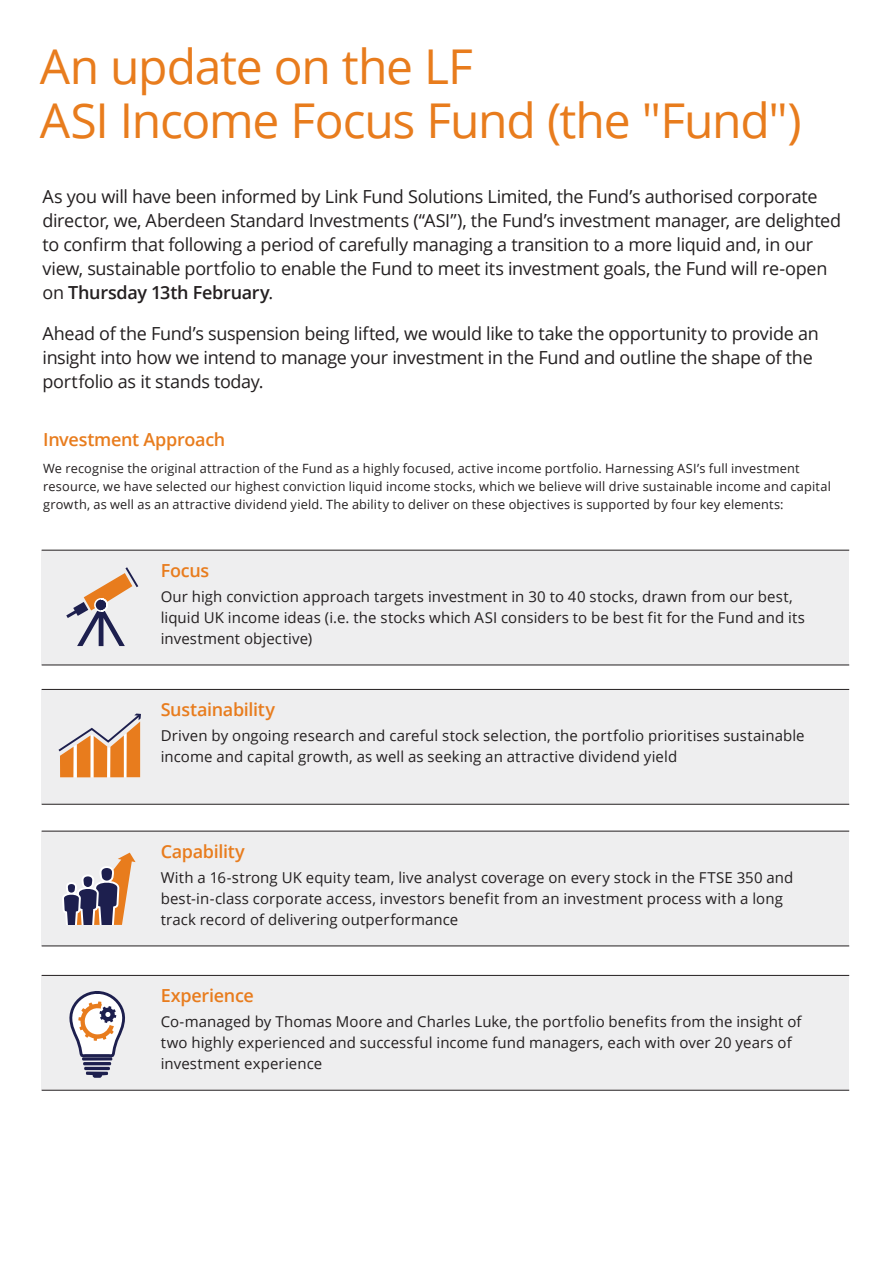
<style>
.page{position:relative;width:893px;height:1263px;background:#fff}
.page>*{position:absolute;margin:0;border:0;box-sizing:border-box;transform-origin:0 0}
._01_Main_Headline{font:48px/54px "Open Sans";letter-spacing:-.025em;color:#e87c1d}
._02_Intro_Paragraph{font:18px/24px "Open Sans";letter-spacing:-.02em;color:#231f20}
._13_Section_Head_12p{font:600 18px "Open Sans";letter-spacing:-.015em;color:#e87c1d}
._03_Body_Text{font:15px/21px "Open Sans";letter-spacing:.005em;color:#231f20}
._03_Body_Text-2{font:12.75px/18px "Open Sans";letter-spacing:.015em;color:#231f20}
.s1{font-weight:600}
</style>
<div class="page">
<div style="left:42px;top:550px;width:807px;height:115px;background:#eeeeef"></div>
<hr style="left:42px;top:550px;width:807px;height:1px;background:#231f20">
<hr style="left:42px;top:665px;width:807px;height:1px;background:#231f20">
<div style="left:42px;top:689px;width:807px;height:115px;background:#eeeeef"></div>
<hr style="left:42px;top:689px;width:807px;height:1px;background:#231f20">
<hr style="left:42px;top:804px;width:807px;height:1px;background:#231f20">
<div style="left:42px;top:831px;width:807px;height:115px;background:#eeeeef"></div>
<hr style="left:42px;top:831px;width:807px;height:1px;background:#231f20">
<hr style="left:42px;top:946px;width:807px;height:1px;background:#231f20">
<div style="left:42px;top:975px;width:807px;height:115px;background:#eeeeef"></div>
<hr style="left:42px;top:975px;width:807px;height:1px;background:#231f20">
<hr style="left:42px;top:1090px;width:807px;height:1px;background:#231f20">
<svg style="left:66px;top:567px;width:73px;height:79px"></svg>
<svg style="left:58px;top:713px;width:83px;height:64px"></svg>
<svg style="left:62px;top:853px;width:74px;height:72px"></svg>
<hr style="left:83px;top:1062px;width:28px;height:3px;background:#1d1f4e">
<hr style="left:84px;top:1067px;width:26px;height:3px;background:#1d1f4e">
<svg style="left:86px;top:1071px;width:22px;height:7px"></svg>
<svg style="left:69px;top:991px;width:56px;height:69px"></svg>
<p class="_01_Main_Headline" style="left:40px;top:38px;width:763px">An update on the LF<br>ASI Income Focus Fund (the "Fund")</p>
<p class="_02_Intro_Paragraph" style="left:43px;top:184px;width:800px">As you will have been informed by Link Fund Solutions Limited, the Fund’s authorised corporate director, we, Aberdeen Standard Investments (“ASI”), the Fund’s investment manager, are delighted to confirm that following a period of carefully managing a transition to a more liquid and, in our view, sustainable portfolio to enable the Fund to meet its investment goals, the Fund will re-open on <span class="s1">Thursday 13th February</span>.</p>
<p class="_02_Intro_Paragraph" style="left:43px;top:321px;width:778px">Ahead of the Fund’s suspension being lifted, we would like to take the opportunity to provide an insight into how we intend to manage your investment in the Fund and outline the shape of the portfolio as it stands today.</p>
<p class="_13_Section_Head_12p" style="left:43px;top:428px;width:184px">Investment Approach</p>
<p class="_03_Body_Text-2" style="left:43px;top:459px;width:789px">We recognise the original attraction of the Fund as a highly focused, active income portfolio. Harnessing ASI’s full investment resource, we have selected our highest conviction liquid income stocks, which we believe will drive sustainable income and capital growth, as well as an attractive dividend yield. The ability to deliver on these objectives is supported by four key elements:</p>
<p class="_13_Section_Head_12p" style="left:161px;top:558px;width:50px">Focus</p>
<p class="_03_Body_Text" style="left:161px;top:586px;width:646px">Our high conviction approach targets investment in 30 to 40 stocks, drawn from our best, liquid UK income ideas (i.e. the stocks which ASI considers to be best fit for the Fund and its investment objective)</p>
<p class="_13_Section_Head_12p" style="left:161px;top:697px;width:116px">Sustainability</p>
<p class="_03_Body_Text" style="left:161px;top:725px;width:645px">Driven by ongoing research and careful stock selection, the portfolio prioritises sustainable income and capital growth, as well as seeking an attractive dividend yield</p>
<p class="_13_Section_Head_12p" style="left:161px;top:839px;width:86px">Capability</p>
<p class="_03_Body_Text" style="left:161px;top:866px;width:634px">With a 16-strong UK equity team, live analyst coverage on every stock in the FTSE 350 and best-in-class corporate access, investors benefit from an investment process with a long track record of delivering outperformance</p>
<p class="_13_Section_Head_12p" style="left:161px;top:983px;width:95px">Experience</p>
<p class="_03_Body_Text" style="left:161px;top:1011px;width:642px">Co-managed by Thomas Moore and Charles Luke, the portfolio benefits from the insight of two highly experienced and successful income fund managers, each with over 20 years of investment experience</p>
</div>
